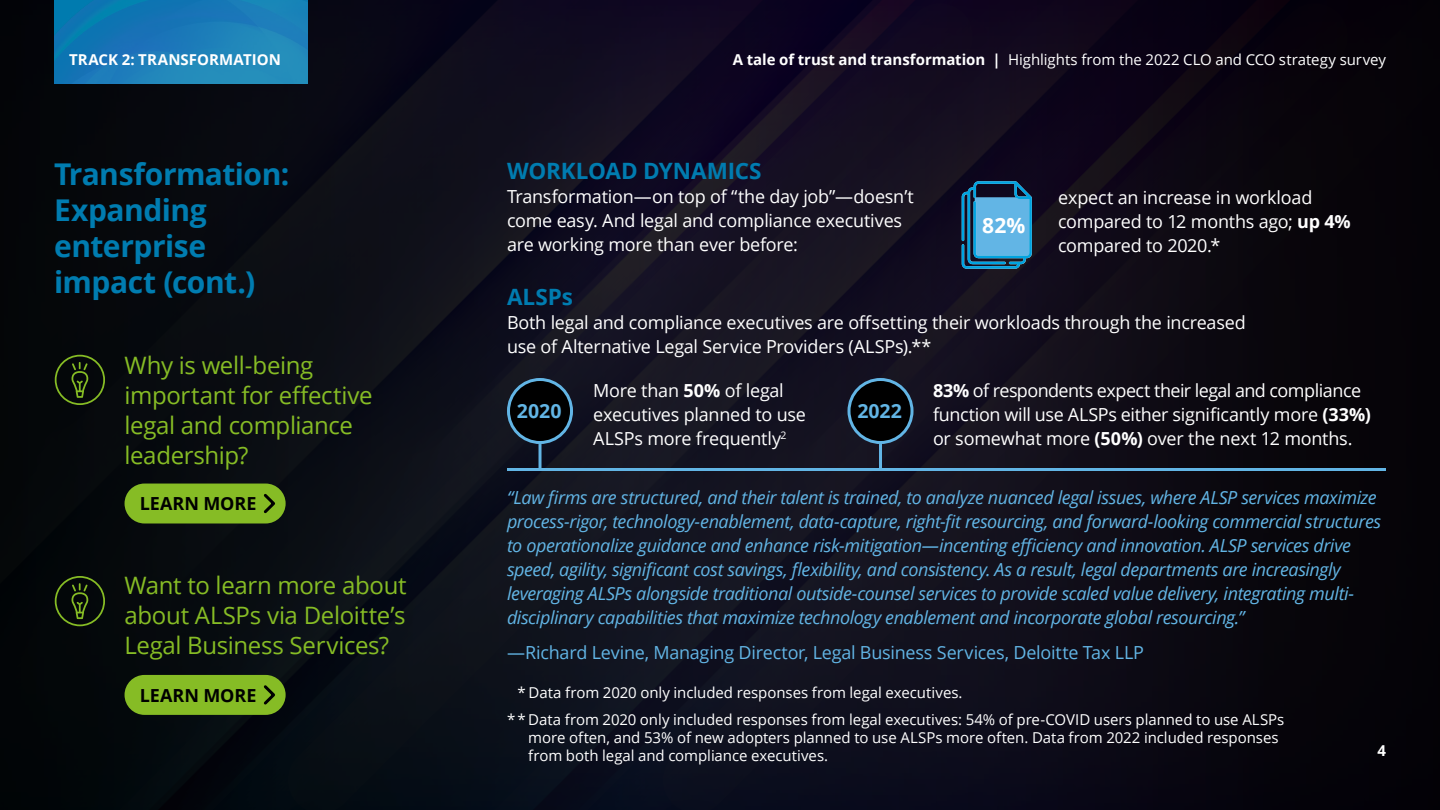
<style>
.page{position:relative;width:1440px;height:810px;background:#fff}
.page>*{position:absolute;margin:0;border:0;box-sizing:border-box;transform-origin:0 0}
.t1{font:700 30px/36px "Open Sans";letter-spacing:-.015em;color:#007cb0}
.t2{font:24px/30px "Open Sans";letter-spacing:-.015em;color:#86bc25}
.t3{font:700 22.5px "Open Sans";letter-spacing:-.005em;color:#007cb0}
.t4{font:700 21px "Open Sans";color:#fff}
.t5{font:700 19.5px "Open Sans";letter-spacing:.005em;color:#62b5e5}
.t6{font:italic 18px/24px "Open Sans";letter-spacing:-.025em;color:#62b5e5}
.t7{font:18px/24px "Open Sans";letter-spacing:-.015em;color:#fff}
.t8{font:18px "Open Sans";letter-spacing:-.015em;color:#62b5e5}
.t9{font:700 18px "Open Sans";letter-spacing:.005em;color:#000}
.t10{font:15px/18px "Open Sans";letter-spacing:-.005em;color:#fff}
.t11{font:700 15px "Open Sans";letter-spacing:.005em;color:#fff}
.s1{font-weight:700}
</style>
<div class="page">
<div style="left:623px;top:0;width:817px;height:810px;background:linear-gradient(to right,#181529,#060308)"></div>
<div style="left:0;top:0;width:640px;height:810px;background:linear-gradient(to right,#020607,#141323)"></div>
<img style="left:54px;top:0;width:254px;height:84px">
<div style="left:125px;top:484px;width:161px;height:40px;background:#86bc25;border-radius:20px"></div>
<svg style="left:263px;top:493px;width:12px;height:21px"></svg>
<svg style="left:55px;top:355px;width:50px;height:50px;background:#1b270f"></svg>
<svg style="left:962px;top:181px;width:70px;height:88px;background:#3b85b0"></svg>
<div style="left:125px;top:675px;width:161px;height:40px;background:#86bc25;border-radius:20px"></div>
<svg style="left:0;top:680px;width:794px;height:130px;background:#0e1516"></svg>
<svg style="left:55px;top:576px;width:50px;height:50px;background:#1b270e"></svg>
<hr style="left:507px;top:468px;width:879px;height:3px;background:#62b5e5">
<div style="left:509px;top:380px;width:63px;height:63px;background:#000;border-radius:50%"></div>
<div style="left:507px;top:378px;width:66px;height:66px;border:3px solid #62b5e5;border-radius:50%"></div>
<hr style="left:539px;top:444px;width:3px;height:24px;background:#62b5e5">
<div style="left:849px;top:380px;width:63px;height:63px;background:#000;border-radius:50%"></div>
<div style="left:848px;top:378px;width:66px;height:66px;border:3px solid #62b5e5;border-radius:50%"></div>
<hr style="left:879px;top:444px;width:3px;height:26px;background:#62b5e5">
<p class="t11" style="left:69px;top:49px;width:213px">TRACK 2: TRANSFORMATION</p>
<p class="t10" style="left:733px;top:51px;width:655px"><span class="s1">A tale of trust and transformation |</span> Highlights from the 2022 CLO and CCO strategy survey</p>
<h1 class="t1" style="left:54px;top:155px;width:237px">Transformation:<br>Expanding enterprise impact (cont.)</h1>
<h2 class="t2" style="left:125px;top:350px;width:250px">Why is well-being important for effective legal and compliance leadership?</h2>
<p class="t9" style="left:140px;top:491px;width:118px">LEARN MORE</p>
<h2 class="t2" style="left:125px;top:570px;width:284px;text-align:justify">Want to learn more about about ALSPs via Deloitte’s Legal Business Services?</h2>
<p class="t9" style="left:140px;top:683px;width:118px">LEARN MORE</p>
<p class="t3" style="left:507px;top:155px;width:256px">WORKLOAD DYNAMICS</p>
<p class="t7" style="left:507px;top:184px;width:409px">Transformation—on top of “the day job”—doesn’t come easy. And legal and compliance executives are working more than ever before:</p>
<p class="t7" style="left:1058px;top:185px;width:294px">expect an increase in workload compared to 12 months ago; <span class="s1">up 4% </span>compared to 2020.*</p>
<p class="t4" style="left:982px;top:211px;width:45px">82%</p>
<p class="t3" style="left:507px;top:281px;width:67px">ALSPs</p>
<p class="t7" style="left:507px;top:310px;width:740px">Both legal and compliance executives are offsetting their workloads through the increased use of Alternative Legal Service Providers (ALSPs).**</p>
<p class="t7" style="left:593px;top:378px;width:214px">More than <span class="s1">50%</span> of legal executives planned to use<br>ALSPs more frequently<sup>2</sup></p>
<p class="t7" style="left:933px;top:378px;width:439px"><span class="s1">83%</span> of respondents expect their legal and compliance function will use ALSPs either significantly more <span class="s1">(33%) </span>or somewhat more <span class="s1">(50%)</span> over the next 12 months.</p>
<p class="t5" style="left:517px;top:398px;width:46px">2020</p>
<p class="t5" style="left:857px;top:398px;width:46px">2022</p>
<p class="t6" style="left:507px;top:485px;width:876px">“Law firms are structured, and their talent is trained, to analyze nuanced legal issues, where ALSP services maximize process-rigor, technology-enablement, data-capture, right-fit resourcing, and forward-looking commercial structures to operationalize guidance and enhance risk-mitigation—incenting efficiency and innovation. ALSP services drive speed, agility, significant cost savings, flexibility, and consistency. As a result, legal departments are increasingly leveraging ALSPs alongside traditional outside-counsel services to provide scaled value delivery, integrating multi&shy;disciplinary capabilities that maximize technology enablement and incorporate global resourcing.”</p>
<p class="t8" style="left:507px;top:640px;width:639px">—Richard Levine, Managing Director, Legal Business Services, Deloitte Tax LLP</p>
<p class="t10" style="left:518px;top:684px;width:447px">* Data from 2020 only included responses from legal executives.</p>
<p class="t10" style="left:528px;top:710px;width:758px;text-indent:-21px">* * Data from 2020 only included responses from legal executives: 54% of pre-COVID users planned to use ALSPs more often, and 53% of new adopters planned to use ALSPs more often. Data from 2022 included responses from both legal and compliance executives.</p>
<p class="t11" style="left:1377px;top:740px;width:10px">4</p>
</div>
